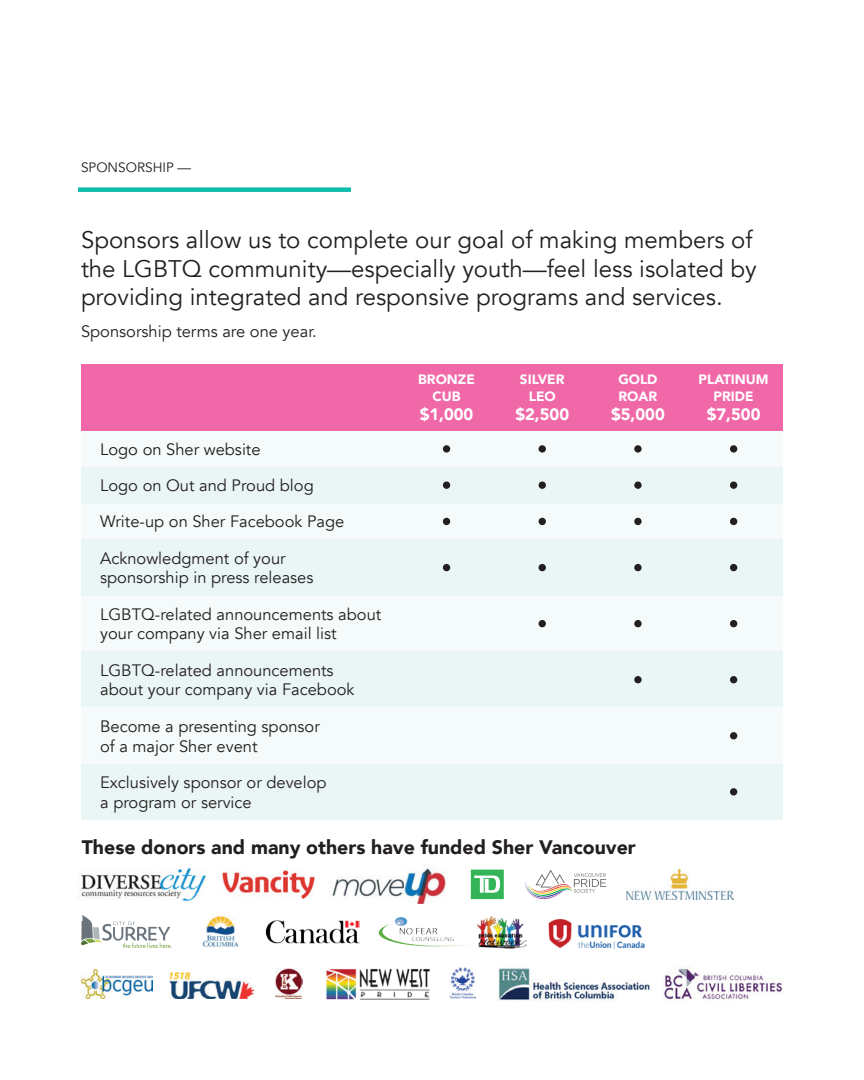
<style>
.page{position:relative;width:864px;height:1080px;background:#fff}
.page>*{position:absolute;margin:0;border:0;box-sizing:border-box;transform-origin:0 0}
.t1{font:24px/28.8px "Avenir";color:#231f20}
.t2{font:900 19.5px "Avenir";color:#231f20}
.t3{font:16.5px/19.8px "Avenir";color:#231f20}
.t4{font:900 16.5px "Avenir";color:#fff}
.t5{font:900 13.5px/16.2px "Avenir";color:#fff;text-align:center}
.t6{font:13.5px "Avenir";color:#231f20}
</style>
<div class="page">
<img style="left:81px;top:868px;width:126px;height:34px">
<svg style="left:471px;top:870px;width:33px;height:29px"></svg>
<img style="left:202px;top:916px;width:37px;height:31px">
<img style="left:477px;top:916px;width:49px;height:32px">
<svg style="left:525px;top:870px;width:81px;height:29px"></svg>
<img style="left:449px;top:968px;width:27px;height:31px">
<img style="left:326px;top:968px;width:104px;height:32px">
<img style="left:626px;top:870px;width:108px;height:29px">
<img style="left:498px;top:968px;width:152px;height:33px">
<img style="left:664px;top:967px;width:118px;height:33px">
<img style="left:81px;top:970px;width:72px;height:29px">
<img style="left:275px;top:968px;width:27px;height:31px">
<div style="left:78px;top:187px;width:273px;height:5px;background:#10baac"></div>
<div style="left:81px;top:764px;width:701px;height:56px;background:#eaf6f5"></div>
<div style="left:81px;top:431px;width:701px;height:36px;background:#f4fbfa"></div>
<div style="left:81px;top:596px;width:701px;height:56px;background:#f4fbfa"></div>
<div style="left:81px;top:652px;width:701px;height:56px;background:#eaf6f5"></div>
<div style="left:81px;top:708px;width:701px;height:56px;background:#f4fbfa"></div>
<div style="left:81px;top:503px;width:701px;height:37px;background:#f4fbfa"></div>
<div style="left:81px;top:467px;width:701px;height:36px;background:#eaf6f5"></div>
<div style="left:81px;top:364px;width:701px;height:67px;background:#f168a8"></div>
<div style="left:81px;top:540px;width:701px;height:56px;background:#eaf6f5"></div>
<div style="left:443px;top:445px;width:7px;height:8px;background:#231f20;border-radius:50%"></div>
<div style="left:539px;top:445px;width:7px;height:8px;background:#231f20;border-radius:50%"></div>
<div style="left:634px;top:445px;width:8px;height:8px;background:#231f20;border-radius:50%"></div>
<div style="left:730px;top:445px;width:7px;height:8px;background:#231f20;border-radius:50%"></div>
<div style="left:443px;top:481px;width:7px;height:8px;background:#231f20;border-radius:50%"></div>
<div style="left:539px;top:481px;width:7px;height:8px;background:#231f20;border-radius:50%"></div>
<div style="left:634px;top:481px;width:8px;height:8px;background:#231f20;border-radius:50%"></div>
<div style="left:730px;top:481px;width:7px;height:8px;background:#231f20;border-radius:50%"></div>
<div style="left:443px;top:518px;width:7px;height:7px;background:#231f20;border-radius:50%"></div>
<div style="left:539px;top:518px;width:7px;height:7px;background:#231f20;border-radius:50%"></div>
<div style="left:634px;top:518px;width:8px;height:7px;background:#231f20;border-radius:50%"></div>
<div style="left:730px;top:518px;width:7px;height:7px;background:#231f20;border-radius:50%"></div>
<div style="left:443px;top:564px;width:7px;height:7px;background:#231f20;border-radius:50%"></div>
<div style="left:539px;top:564px;width:7px;height:7px;background:#231f20;border-radius:50%"></div>
<div style="left:634px;top:564px;width:8px;height:7px;background:#231f20;border-radius:50%"></div>
<div style="left:730px;top:564px;width:7px;height:7px;background:#231f20;border-radius:50%"></div>
<div style="left:539px;top:620px;width:7px;height:7px;background:#231f20;border-radius:50%"></div>
<div style="left:634px;top:620px;width:8px;height:7px;background:#231f20;border-radius:50%"></div>
<div style="left:730px;top:620px;width:7px;height:7px;background:#231f20;border-radius:50%"></div>
<div style="left:634px;top:676px;width:8px;height:7px;background:#231f20;border-radius:50%"></div>
<div style="left:730px;top:676px;width:7px;height:7px;background:#231f20;border-radius:50%"></div>
<div style="left:730px;top:788px;width:7px;height:8px;background:#231f20;border-radius:50%"></div>
<div style="left:730px;top:732px;width:7px;height:7px;background:#231f20;border-radius:50%"></div>
<svg style="left:81px;top:915px;width:91px;height:33px"></svg>
<img style="left:170px;top:973px;width:84px;height:26px">
<img style="left:548px;top:919px;width:97px;height:30px">
<img style="left:378px;top:917px;width:85px;height:29px">
<img style="left:265px;top:920px;width:95px;height:24px">
<img style="left:222px;top:870px;width:93px;height:29px">
<img style="left:332px;top:868px;width:114px;height:36px">
<p class="t6" style="left:81px;top:159px;width:112px">SPONSORSHIP —</p>
<h1 class="t1" style="left:81px;top:226px;width:677px">Sponsors allow us to complete our goal of making members of the LGBTQ community—especially youth—feel less isolated by providing integrated and responsive programs and services.</h1>
<p class="t3" style="left:81px;top:322px;width:237px">Sponsorship terms are one year.</p>
<p class="t3" style="left:100px;top:439px;width:162px">Logo on Sher website</p>
<p class="t3" style="left:100px;top:476px;width:215px">Logo on Out and Proud blog</p>
<p class="t3" style="left:100px;top:512px;width:246px">Write-up on Sher Facebook Page</p>
<p class="t3" style="left:100px;top:548px;width:215px">Acknowledgment of your sponsorship in press releases</p>
<p class="t3" style="left:100px;top:604px;width:283px">LGBTQ-related announcements about your company via Sher email list</p>
<p class="t3" style="left:100px;top:660px;width:256px">LGBTQ-related announcements about your company via Facebook</p>
<p class="t3" style="left:100px;top:716px;width:221px">Become a presenting sponsor of a major Sher event</p>
<p class="t3" style="left:100px;top:773px;width:228px">Exclusively sponsor or develop a program or service</p>
<p class="t5" style="left:418px;top:371px;width:58px">BRONZE<br>CUB</p>
<p class="t4" style="left:420px;top:400px;width:55px">$1,000</p>
<p class="t5" style="left:520px;top:371px;width:46px">SILVER<br>LEO</p>
<p class="t4" style="left:515px;top:400px;width:55px">$2,500</p>
<p class="t5" style="left:618px;top:371px;width:41px;text-align:left">GOLD<br>ROAR</p>
<p class="t4" style="left:611px;top:400px;width:55px">$5,000</p>
<p class="t2" style="left:82px;top:830px;width:556px">These donors and many others have funded Sher Vancouver</p>
<p class="t5" style="left:699px;top:371px;width:72px">PLATINUM<br>PRIDE</p>
<p class="t4" style="left:707px;top:400px;width:55px">$7,500</p>
</div>
